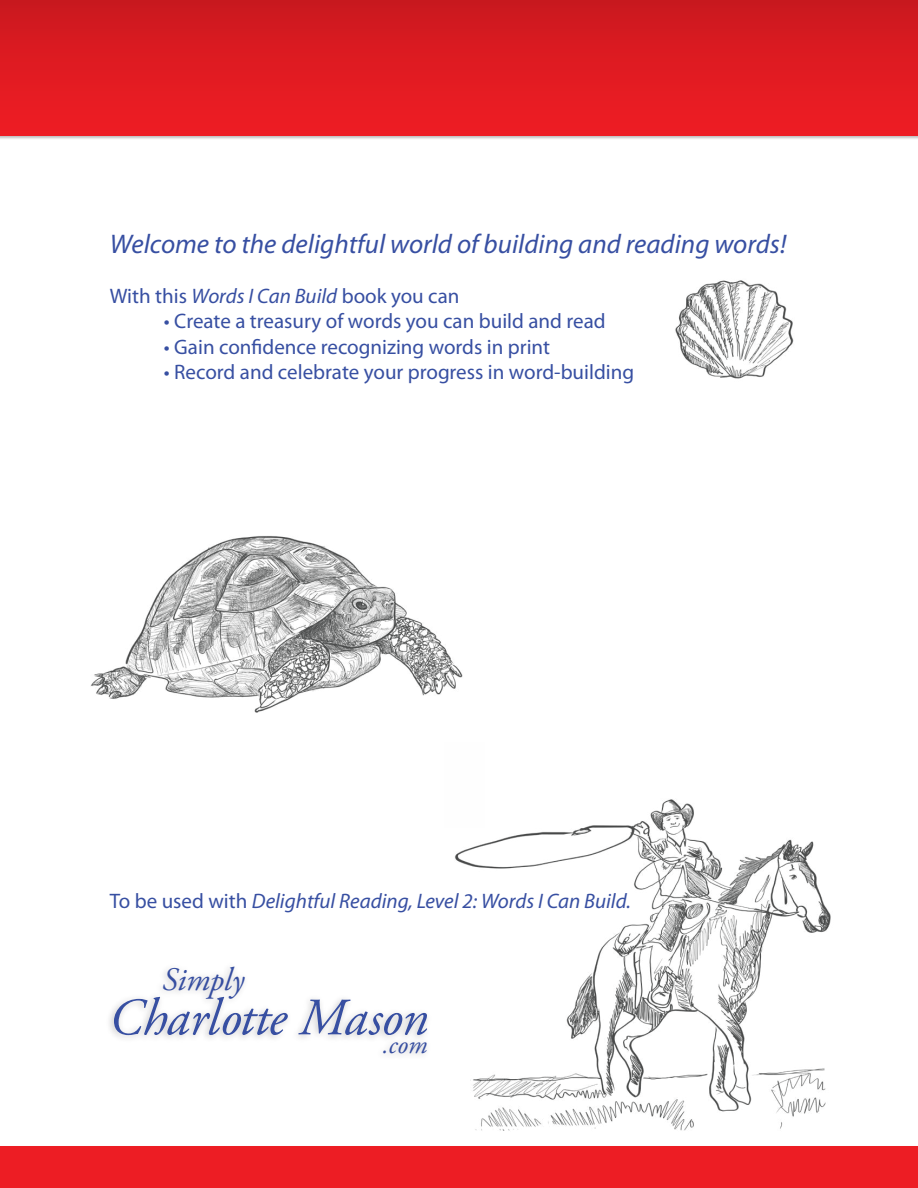
<style>
.page{position:relative;width:918px;height:1188px;background:#fff}
.page>*{position:absolute;margin:0;border:0;box-sizing:border-box;transform-origin:0 0}
.t1{font:italic 52.35px "Adobe Garamond Pro";letter-spacing:-.015em;color:#374fa2}
.t2{font:italic 32.7px "Adobe Garamond Pro";letter-spacing:-.01em;color:#374fa2}
.t3{font:italic 27px "Myriad Pro";color:#374fa2}
.t4{font:italic 26.25px "Adobe Garamond Pro";color:#374fa2}
.t5{font:21px "Myriad Pro";color:#374fa2}
.t6{font:italic 21px "Myriad Pro";color:#374fa2}
.s1{font-style:italic}
.s2{font-style:normal}
</style>
<div class="page">
<img style="left:470px;top:1073px;width:356px;height:58px">
<img style="left:0;top:135px;width:906px;height:4px">
<div style="left:0;top:0;width:918px;height:135px;background:linear-gradient(to bottom,#cb191f,#f11d24)"></div>
<div style="left:0;top:1146px;width:918px;height:42px;background:#ed1d24"></div>
<img style="left:906px;top:5px;width:12px;height:134px">
<img style="left:98px;top:280px;width:733px;height:793px">
<p class="t3" style="left:110px;top:227px;width:678px">Welcome to the delightful world of building and reading words!</p>
<p class="t5" style="left:110px;top:283px;width:351px">With this <span class="s1">Words I Can Build</span> book you can</p>
<p class="t5" style="left:164px;top:308px;width:443px">• Create a treasury of words you can build and read</p>
<p class="t5" style="left:164px;top:334px;width:388px">• Gain confidence recognizing words in print</p>
<p class="t5" style="left:164px;top:359px;width:472px">• Record and celebrate your progress in word-building</p>
<p class="t6" style="left:110px;top:888px;width:523px"><span class="s2">To be used with</span> Delightful Reading, Level 2: Words I Can Build.</p>
<h2 class="t2" style="left:162px;top:960px;width:84px">Simply</h2>
<h1 class="t1" style="left:109px;top:986px;width:321px">Charlotte Mason</h1>
<p class="t4" style="left:382px;top:1029px;width:47px">.com</p>
</div>
